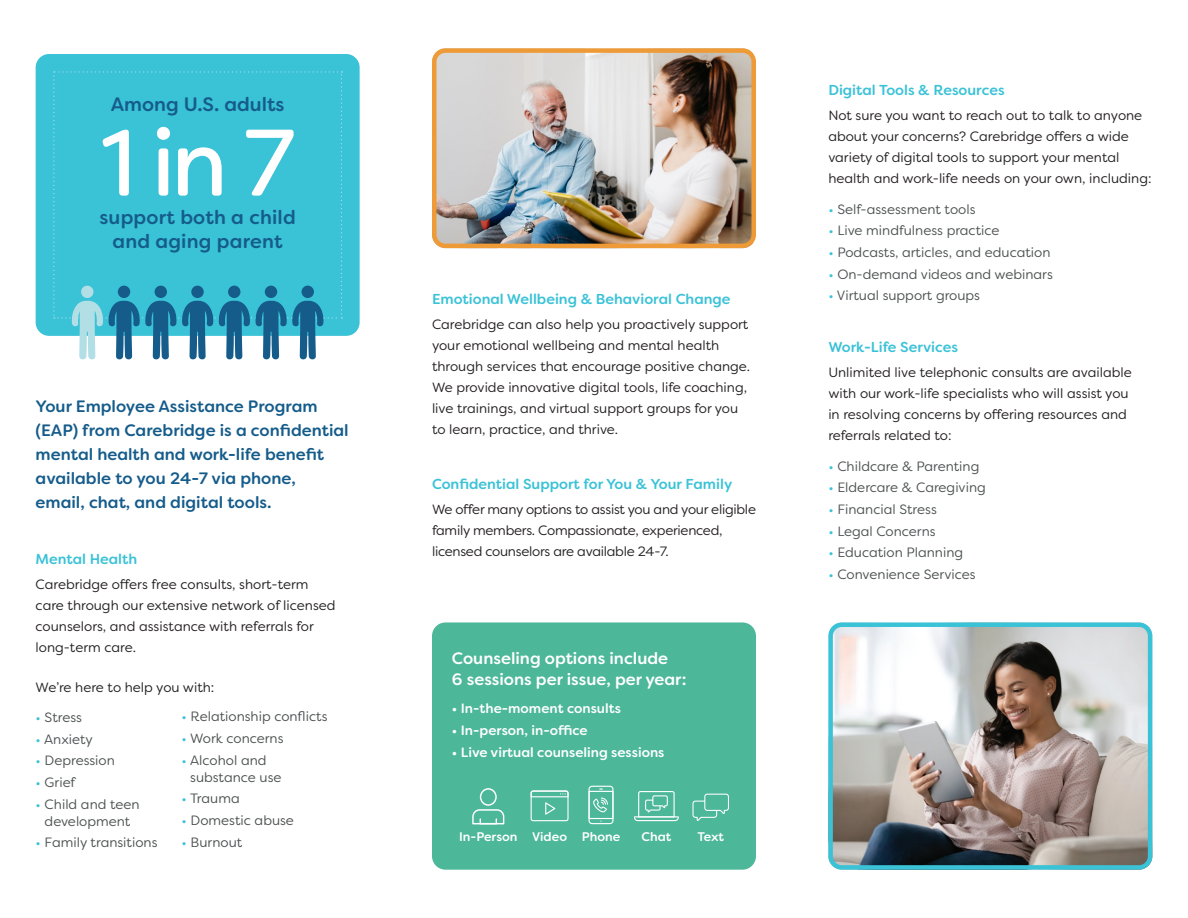
<style>
.page{position:relative;width:1188px;height:918px;background:#fff}
.page>*{position:absolute;margin:0;border:0;box-sizing:border-box;transform-origin:0 0}
.P2{font:94.2px "Filson Soft";color:#fff}
.P2-2{font:500 19.5px/24px "Filson Soft";letter-spacing:.01em;color:#155c8b;text-align:center}
.P2-3{font:500 16.5px/24px "Filson Soft";color:#155c8b}
.P2-4{font:500 16.5px/21px "Filson Soft";color:#fff}
.t1{font:500 14.4px "Filson Soft";color:#3ac2d7}
.P2-5{font:13.5px/21px "Filson Soft";color:#231f20}
.List{font:13.5px/17.2px "Filson Soft";color:#4d5151;text-align:center}
.P2-6{font:13.5px/21px "Filson Soft";letter-spacing:-.02em;color:#231f20}
.List-2{font:500 13.5px "Filson Soft";color:#fff}
.List-3{font:500 12.45px "Filson Soft";color:#fff}
.s1{color:#3ac2d7}
</style>
<div class="page">
<div style="left:432px;top:622px;width:324px;height:248px;background:#4cb799;border-radius:14px"></div>
<img style="left:833px;top:627px;width:314px;height:238px">
<div style="left:828px;top:622px;width:324px;height:248px;border:4px solid #3ac2d7;border-radius:11px"></div>
<img style="left:437px;top:53px;width:314px;height:190px">
<div style="left:432px;top:48px;width:324px;height:200px;border:4px solid #ee9a36;border-radius:11px"></div>
<div style="left:36px;top:54px;width:324px;height:282px;background:#3ac2d7;border-radius:14px"></div>
<svg style="left:692px;top:794px;width:37px;height:27px"></svg>
<svg style="left:531px;top:791px;width:38px;height:30px"></svg>
<svg style="left:589px;top:786px;width:25px;height:38px"></svg>
<svg style="left:634px;top:791px;width:45px;height:30px"></svg>
<svg style="left:472px;top:788px;width:32px;height:36px"></svg>
<svg style="left:53px;top:71px;width:289px;height:289px"></svg>
<p class="P2-2" style="left:111px;top:92px;width:175px">Among U.S. adults</p>
<p class="P2" style="left:100px;top:102px;width:196px">1 in 7</p>
<p class="P2-2" style="left:99px;top:205px;width:198px">support both a child and aging parent</p>
<p class="P2-3" style="left:36px;top:394px;width:315px">Your Employee Assistance Program (EAP) from Carebridge is a confidential mental health and work-life benefit available to you 24-7 via phone, email, chat, and digital tools.</p>
<h1 class="t1" style="left:36px;top:549px;width:103px">Mental Health</h1>
<p class="P2-5" style="left:36px;top:574px;width:301px">Carebridge offers free consults, short-term care through our extensive network of licensed counselors, and assistance with referrals for long-term care.</p>
<p class="P2-5" style="left:36px;top:676px;width:180px">We’re here to help you with:</p>
<p class="List" style="left:36px;top:709px;width:48px"><span class="s1">•</span> Stress</p>
<p class="List" style="left:36px;top:730px;width:59px"><span class="s1">•</span> Anxiety</p>
<p class="List" style="left:36px;top:752px;width:81px"><span class="s1">•</span> Depression</p>
<p class="List" style="left:36px;top:774px;width:41px"><span class="s1">•</span> Grief</p>
<p class="List" style="left:36px;top:795px;width:106px"><span class="s1">•</span> Child and teen development</p>
<p class="List" style="left:36px;top:834px;width:123px"><span class="s1">•</span> Family transitions</p>
<p class="List" style="left:182px;top:708px;width:147px"><span class="s1">•</span> Relationship conflicts</p>
<p class="List" style="left:182px;top:730px;width:103px"><span class="s1">•</span> Work concerns</p>
<p class="List" style="left:190px;top:751px;width:93px;text-align:left;text-indent:-9px"><span class="s1">•</span> Alcohol and substance use</p>
<p class="List" style="left:182px;top:790px;width:60px"><span class="s1">•</span> Trauma</p>
<p class="List" style="left:182px;top:812px;width:114px"><span class="s1">•</span> Domestic abuse</p>
<p class="List" style="left:182px;top:833px;width:62px"><span class="s1">•</span> Burnout</p>
<h1 class="t1" style="left:432px;top:289px;width:300px">Emotional Wellbeing &amp; Behavioral Change</h1>
<p class="P2-5" style="left:432px;top:314px;width:320px">Carebridge can also help you proactively support your emotional wellbeing and mental health through services that encourage positive change.<br>We provide innovative digital tools, life coaching, live trainings, and virtual support groups for you to learn, practice, and thrive.</p>
<h1 class="t1" style="left:432px;top:475px;width:302px">Confidential Support for You &amp; Your Family</h1>
<p class="P2-6" style="left:432px;top:499px;width:326px">We offer many options to assist you and your eligible family members. Compassionate, experienced, licensed counselors are available 24-7.</p>
<p class="P2-4" style="left:452px;top:648px;width:236px">Counseling options include<br>6 sessions per issue, per year:</p>
<p class="List-2" style="left:452px;top:700px;width:170px">• In-the-moment consults</p>
<p class="List-2" style="left:452px;top:722px;width:137px">• In-person, in-office</p>
<p class="List-2" style="left:452px;top:743px;width:214px">• Live virtual counseling sessions</p>
<p class="List-3" style="left:459px;top:829px;width:60px">In-Person</p>
<p class="List-3" style="left:532px;top:829px;width:37px">Video</p>
<p class="List-3" style="left:582px;top:829px;width:40px">Phone</p>
<p class="List-3" style="left:641px;top:829px;width:31px">Chat</p>
<p class="List-3" style="left:697px;top:829px;width:28px">Text</p>
<h1 class="t1" style="left:828px;top:80px;width:178px">Digital Tools &amp; Resources</h1>
<p class="P2-5" style="left:828px;top:105px;width:325px">Not sure you want to reach out to talk to anyone about your concerns? Carebridge offers a wide variety of digital tools to support your mental health and work-life needs on your own, including:</p>
<p class="List" style="left:828px;top:200px;width:149px"><span class="s1">•</span> Self-assessment tools</p>
<p class="List" style="left:828px;top:222px;width:173px"><span class="s1">•</span> Live mindfulness practice</p>
<p class="List" style="left:828px;top:244px;width:224px"><span class="s1">•</span> Podcasts, articles, and education</p>
<p class="List" style="left:828px;top:265px;width:226px"><span class="s1">•</span> On-demand videos and webinars</p>
<p class="List" style="left:828px;top:287px;width:153px"><span class="s1">•</span> Virtual support groups</p>
<h1 class="t1" style="left:828px;top:337px;width:131px">Work-Life Services</h1>
<p class="P2-5" style="left:828px;top:362px;width:305px">Unlimited live telephonic consults are available with our work-life specialists who will assist you in resolving concerns by offering resources and referrals related to:</p>
<p class="List" style="left:828px;top:457px;width:153px"><span class="s1">•</span> Childcare &amp; Parenting</p>
<p class="List" style="left:828px;top:479px;width:159px"><span class="s1">•</span> Eldercare &amp; Caregiving</p>
<p class="List" style="left:828px;top:501px;width:110px"><span class="s1">•</span> Financial Stress</p>
<p class="List" style="left:828px;top:522px;width:109px"><span class="s1">•</span> Legal Concerns</p>
<p class="List" style="left:828px;top:544px;width:136px"><span class="s1">•</span> Education Planning</p>
<p class="List" style="left:828px;top:565px;width:149px"><span class="s1">•</span> Convenience Services</p>
</div>
